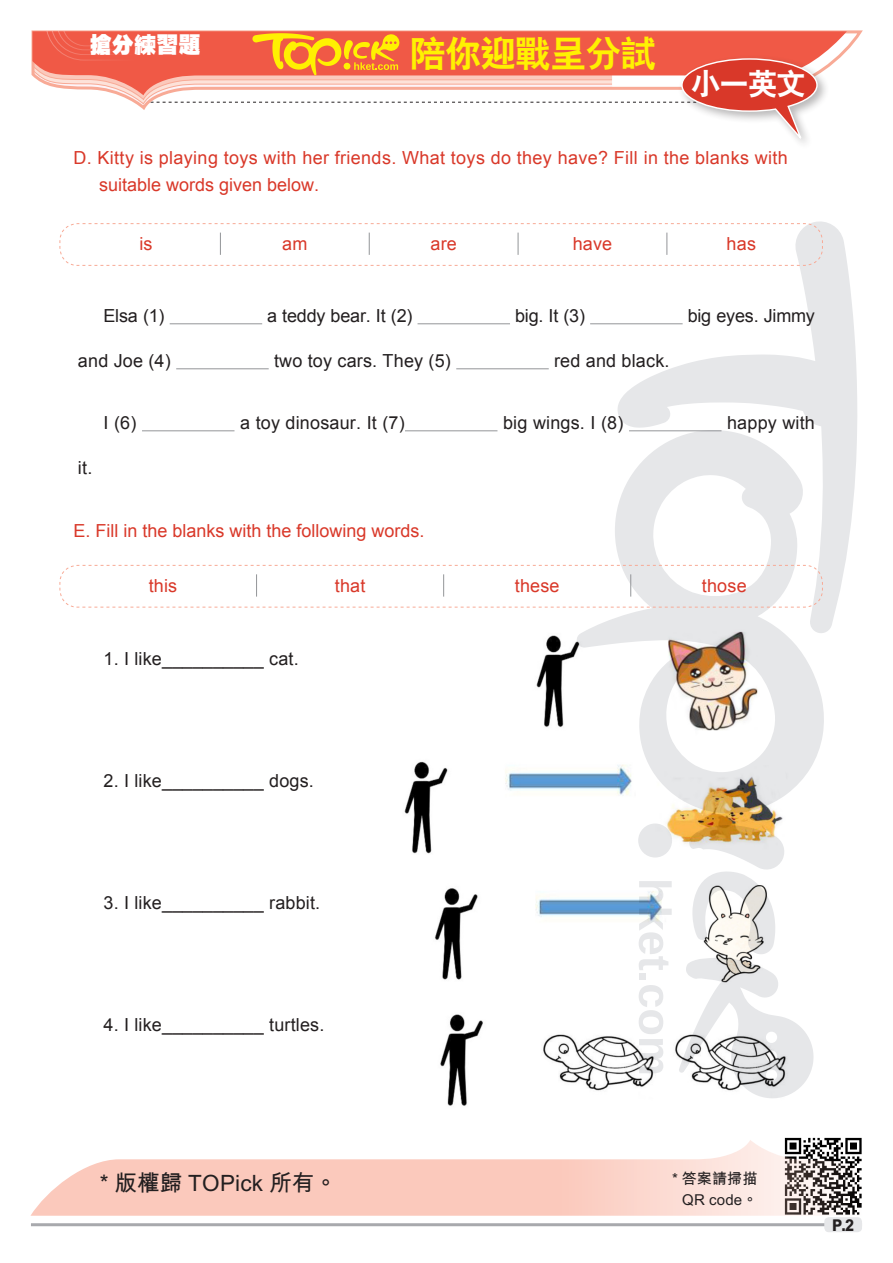
<style>
.page{position:relative;width:893px;height:1263px;background:#fff}
.page>*{position:absolute;margin:0;border:0;box-sizing:border-box;transform-origin:0 0}
.小題eq{font:36px "C Hei 2 Xbold HKSCS";letter-spacing:-.025em;color:#fff101}
.內文{font:30px "C Hei 2 Xbold HKSCS";color:#fff}
.sf_內文{font:22.5px "M Hei Bold HKSCS";letter-spacing:.01em;color:#231f20}
.小題{font:22.2px "C Hei Ultra Bold HKSCS";color:#fff}
.英文內容{font:18px "Arial";letter-spacing:.01em;color:#231f20}
.英文問題{font:18px "Arial";letter-spacing:.02em;color:#d93829}
.英文問題-2{font:18px "Arial";color:#d93829}
.英文內容-2{font:18px "Arial";letter-spacing:.01em;color:#d93829}
.英文內容-3{font:18px "Arial";letter-spacing:-.01em;color:#231f20}
.t1{font:16.2px "M Hei Xbold HKSCS";color:#231f20;scale:.9 1}
.sf_內文-2{font:15px "M Hei Bold HKSCS";letter-spacing:.01em;color:#231f20}
</style>
<div class="page">
<svg style="left:806px;top:1034px;width:8px;height:46px"></svg>
<svg style="left:617px;top:221px;width:240px;height:411px"></svg>
<svg style="left:576px;top:430px;width:249px;height:344px"></svg>
<svg style="left:818px;top:31px;width:29px;height:36px"></svg>
<div style="left:678px;top:54px;width:151px;height:96px;background:#231f20;opacity:.32"></div>
<svg style="left:31px;top:30px;width:787px;height:116px"></svg>
<img style="left:784px;top:1137px;width:78px;height:71px">
<svg style="left:30px;top:1140px;width:831px;height:76px;fill:#fbcbbf"></svg>
<hr style="left:31px;top:1223px;width:831px;height:3px;background:#a8a9ad">
<div style="left:824px;top:1217px;width:38px;height:15px;background:#e6e7e9;border-radius:4px"></div>
<svg style="left:59px;top:223px;width:764px;height:43px"></svg>
<svg style="left:59px;top:565px;width:764px;height:43px"></svg>
<hr style="left:170px;top:323px;width:92px;height:1px;background:#939598">
<hr style="left:418px;top:323px;width:92px;height:1px;background:#939598">
<hr style="left:590px;top:323px;width:93px;height:1px;background:#939598">
<hr style="left:176px;top:368px;width:93px;height:1px;background:#939598">
<hr style="left:456px;top:368px;width:93px;height:1px;background:#939598">
<hr style="left:142px;top:430px;width:92px;height:1px;background:#939598">
<hr style="left:405px;top:430px;width:92px;height:1px;background:#939598">
<hr style="left:629px;top:430px;width:92px;height:1px;background:#939598">
<img style="left:404px;top:621px;width:402px;height:485px">
<p class="小題" style="left:90px;top:30px;width:113px">搶分練習題</p>
<p class="小題eq" style="left:410px;top:30px;width:248px">陪你迎戰呈分試</p>
<p class="內文" style="left:691px;top:64px;width:117px">小一英文</p>
<p class="英文問題" style="left:73px;top:146px;width:716px">D. Kitty is playing toys with her friends. What toys do they have? Fill in the blanks with</p>
<p class="英文問題-2" style="left:99px;top:173px;width:222px">suitable words given below.</p>
<p class="英文內容-2" style="left:139px;top:232px;width:15px">is</p>
<p class="英文內容-2" style="left:282px;top:232px;width:27px">am</p>
<p class="英文內容-2" style="left:430px;top:232px;width:28px">are</p>
<p class="英文內容-2" style="left:573px;top:232px;width:41px">have</p>
<p class="英文內容-2" style="left:727px;top:232px;width:31px">has</p>
<p class="英文內容" style="left:103px;top:303px;width:63px">Elsa (1)</p>
<p class="英文內容-3" style="left:267px;top:303px;width:147px">a teddy bear. It (2)</p>
<p class="英文內容" style="left:515px;top:303px;width:72px">big. It (3)</p>
<p class="英文內容-3" style="left:688px;top:303px;width:129px">big eyes. Jimmy</p>
<p class="英文內容" style="left:78px;top:348px;width:94px">and Joe (4)</p>
<p class="英文內容" style="left:274px;top:348px;width:178px">two toy cars. They (5)</p>
<p class="英文內容" style="left:554px;top:348px;width:117px">red and black.</p>
<p class="英文內容" style="left:78px;top:455px;width:16px">it.</p>
<p class="英文內容" style="left:103px;top:410px;width:34px">I (6)</p>
<p class="英文內容" style="left:240px;top:410px;width:166px">a toy dinosaur. It (7)</p>
<p class="英文內容" style="left:503px;top:410px;width:122px">big wings. I (8)</p>
<p class="英文內容" style="left:727px;top:410px;width:89px">happy with</p>
<p class="英文問題-2" style="left:73px;top:518px;width:353px">E. Fill in the blanks with the following words.</p>
<p class="英文內容-2" style="left:149px;top:574px;width:30px">this</p>
<p class="英文內容-2" style="left:335px;top:574px;width:32px">that</p>
<p class="英文內容-2" style="left:515px;top:574px;width:46px">these</p>
<p class="英文內容-2" style="left:702px;top:574px;width:46px">those</p>
<p class="英文內容" style="left:103px;top:647px;width:197px">1. I like__________ cat.</p>
<p class="英文內容" style="left:103px;top:769px;width:212px">2. I like__________ dogs.</p>
<p class="英文內容" style="left:103px;top:891px;width:218px">3. I like__________ rabbit.</p>
<p class="英文內容" style="left:103px;top:1013px;width:222px">4. I like__________ turtles.</p>
<p class="sf_內文" style="left:100px;top:1166px;width:239px">* 版權歸 TOPick 所有。</p>
<p class="sf_內文-2" style="left:672px;top:1167px;width:87px">* 答案請掃描</p>
<p class="sf_內文-2" style="left:682px;top:1188px;width:77px">QR code。</p>
<p class="t1" style="left:832px;top:1214px;width:26px">P.2</p>
</div>
